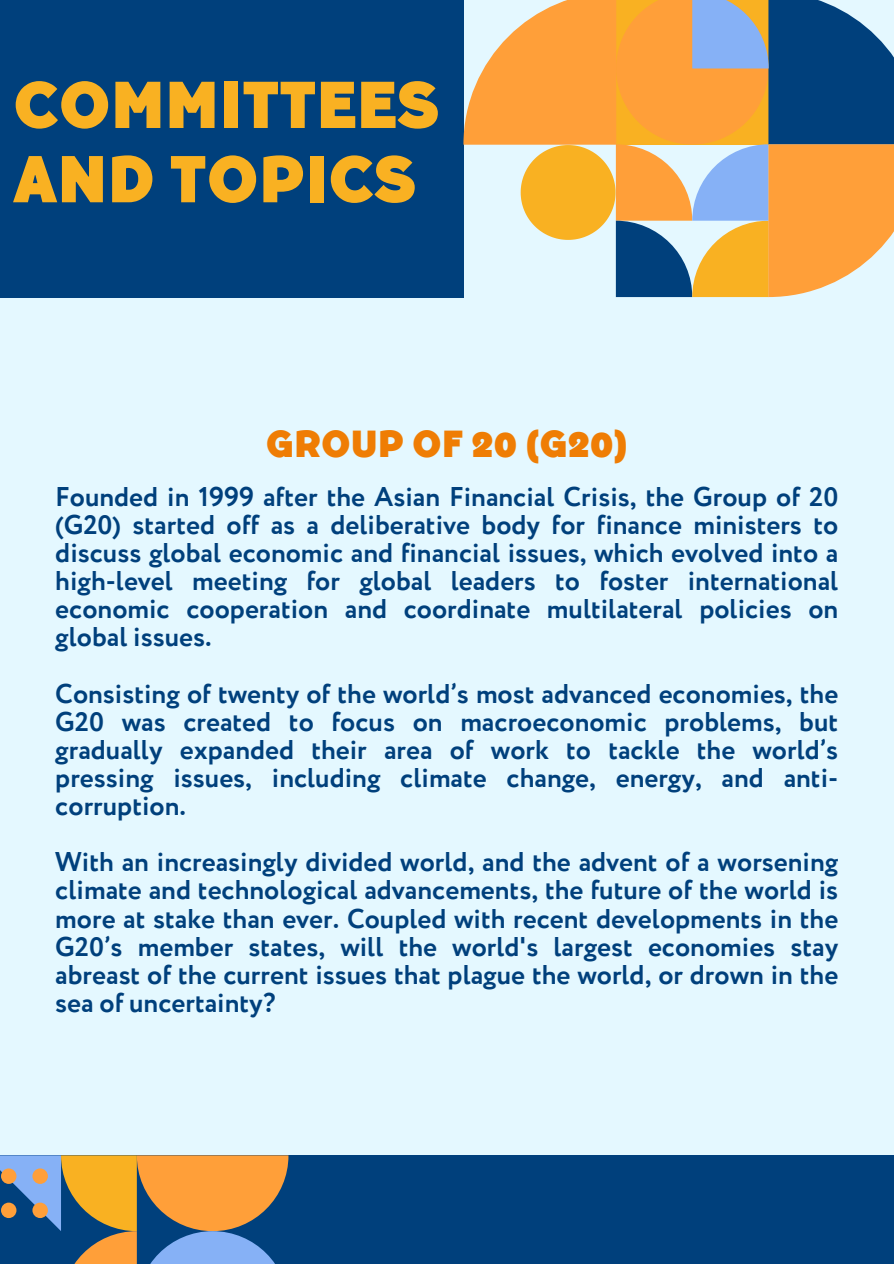
<style>
.page{position:relative;width:894px;height:1264px;background:#fff}
.page>*{position:absolute;margin:0;border:0;box-sizing:border-box;transform-origin:0 0}
.t1{font:900 66px/74.2px "TT Corals";color:#f9b122}
.t2{font:900 37.5px "TT Corals";color:#ef7d04}
.t3{font:700 27px/28.2px "Circe";color:#00407c;text-align:justify}
</style>
<div class="page">
<div style="left:0;top:0;width:893px;height:1263px;background:#e4f8ff"></div>
<div style="left:0;top:1155px;width:893px;height:108px;background:#00407c"></div>
<svg style="left:0;top:1155px;width:288px;height:108px"></svg>
<div style="left:0;top:0;width:463px;height:297px;background:#00407c"></div>
<svg style="left:463px;top:0;width:430px;height:297px"></svg>
<p class="t1" style="left:13px;top:69px;width:427px">COMMITTEES<br>AND TOPICS</p>
<p class="t2" style="left:266px;top:422px;width:363px">GROUP OF 20 (G20)</p>
<h1 class="t3" style="left:55px;top:484px;width:784px">Founded in 1999 after the Asian Financial Crisis, the Group of 20 (G20) started off as a deliberative body for finance ministers to discuss global economic and financial issues, which evolved into a high-level meeting for global leaders to foster international economic cooperation and coordinate multilateral policies on global issues.</h1>
<p class="t3" style="left:55px;top:680px;width:784px">Consisting of twenty of the world’s most advanced economies, the G20 was created to focus on macroeconomic problems, but gradually expanded their area of work to tackle the world’s pressing issues, including climate change, energy, and anti&shy;corruption.</p>
<h2 class="t3" style="left:55px;top:849px;width:784px">With an increasingly divided world, and the advent of a worsening climate and technological advancements, the future of the world is more at stake than ever. Coupled with recent developments in the G20’s member states, will the world's largest economies stay abreast of the current issues that plague the world, or drown in the sea of uncertainty?</h2>
</div>
